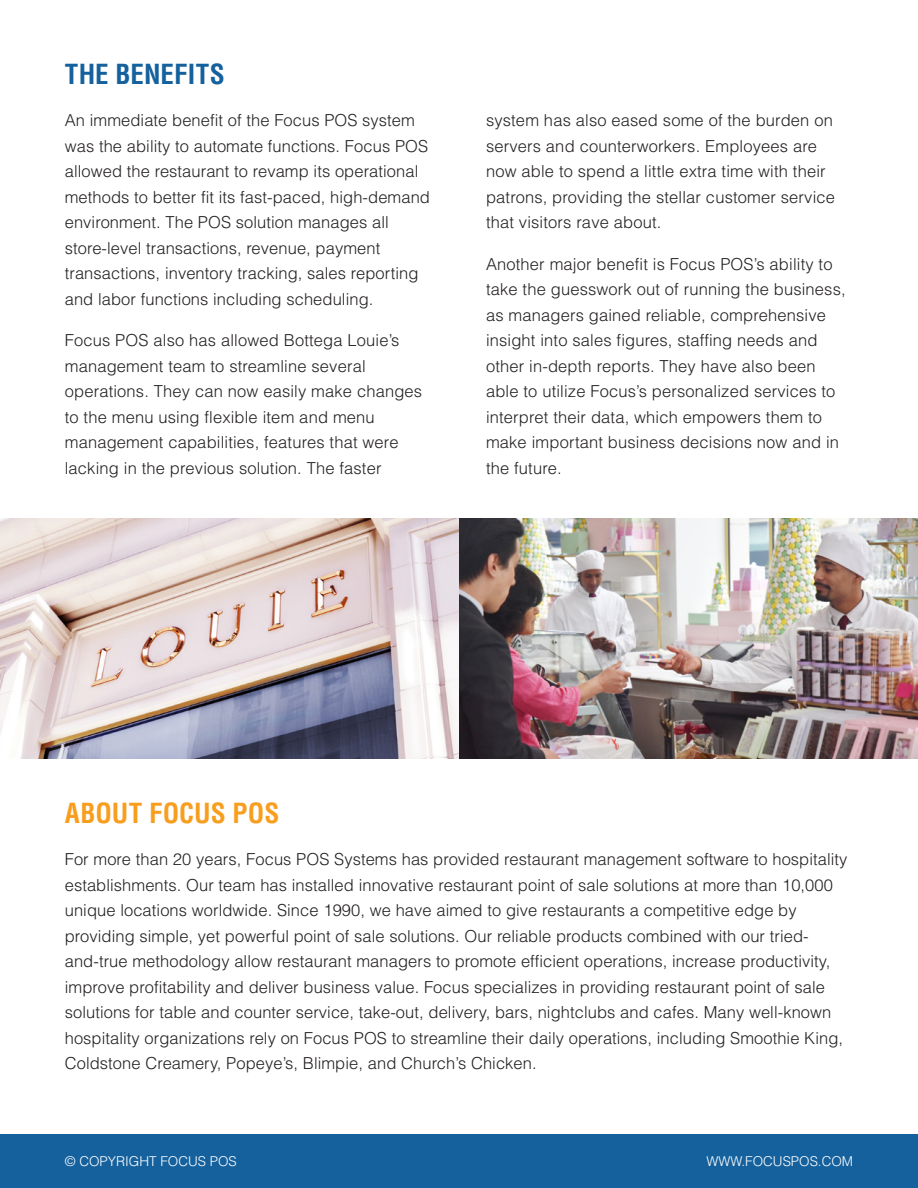
<style>
.page{position:relative;width:918px;height:1188px;background:#fff}
.page>*{position:absolute;margin:0;border:0;box-sizing:border-box;transform-origin:0 0}
.t1{font:700 condensed 27px "Helvetica LT Std";letter-spacing:.005em;color:#f89e1e}
.t2{font:700 condensed 27px "Helvetica LT Std";letter-spacing:.005em;color:#15619d}
.t3{font:300 16.5px/25.5px "Helvetica LT Std";letter-spacing:.005em;color:#231f20}
.t4{font:300 13.5px "Helvetica LT Std";color:#fff}
</style>
<div class="page">
<div style="left:0;top:1134px;width:918px;height:54px;background:#15619d"></div>
<img style="left:0;top:518px;width:918px;height:241px">
<p class="t2" style="left:65px;top:57px;width:162px">THE BENEFITS</p>
<p class="t3" style="left:65px;top:107px;width:367px">An immediate benefit of the Focus POS system was the ability to automate functions. Focus POS allowed the restaurant to revamp its operational methods to better fit its fast-paced, high-demand environment. The POS solution manages all store-level transactions, revenue, payment transactions, inventory tracking, sales reporting and labor functions including scheduling.</p>
<p class="t3" style="left:65px;top:327px;width:359px">Focus POS also has allowed Bottega Louie’s management team to streamline several operations. They can now easily make changes to the menu using flexible item and menu management capabilities, features that were lacking in the previous solution. The faster</p>
<p class="t3" style="left:486px;top:107px;width:351px">system has also eased some of the burden on servers and counterworkers. Employees are now able to spend a little extra time with their patrons, providing the stellar customer service that visitors rave about.</p>
<p class="t3" style="left:486px;top:251px;width:361px">Another major benefit is Focus POS’s ability to take the guesswork out of running the business, as managers gained reliable, comprehensive insight into sales figures, staffing needs and other in-depth reports. They have also been able to utilize Focus’s personalized services to interpret their data, which empowers them to make important business decisions now and in the future.</p>
<p class="t1" style="left:65px;top:797px;width:216px">ABOUT FOCUS POS</p>
<p class="t3" style="left:65px;top:846px;width:784px">For more than 20 years, Focus POS Systems has provided restaurant management software to hospitality establishments. Our team has installed innovative restaurant point of sale solutions at more than 10,000 unique locations worldwide. Since 1990, we have aimed to give restaurants a competitive edge by providing simple, yet powerful point of sale solutions. Our reliable products combined with our tried&shy;and-true methodology allow restaurant managers to promote efficient operations, increase productivity, improve profitability and deliver business value. Focus specializes in providing restaurant point of sale solutions for table and counter service, take-out, delivery, bars, nightclubs and cafes. Many well-known hospitality organizations rely on Focus POS to streamline their daily operations, including Smoothie King, Coldstone Creamery, Popeye’s, Blimpie, and Church’s Chicken.</p>
<p class="t4" style="left:65px;top:1153px;width:174px">© COPYRIGHT FOCUS POS</p>
<p class="t4" style="left:706px;top:1153px;width:148px">WWW.FOCUSPOS.COM</p>
</div>
